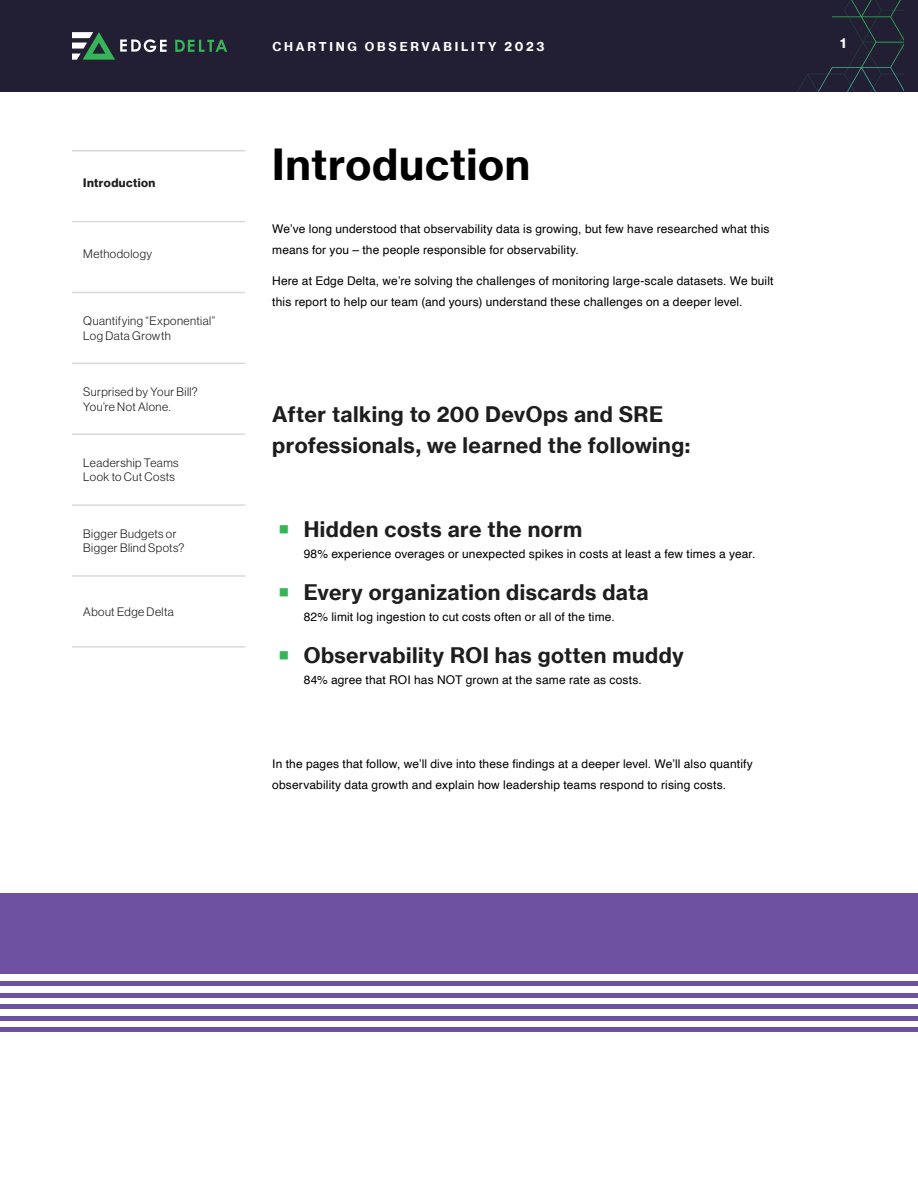
<style>
.page{position:relative;width:918px;height:1188px;background:#fff}
.page>*{position:absolute;margin:0;border:0;box-sizing:border-box;transform-origin:0 0}
.t1{font:42px "N Haas Grotesk TX Pro 75 Bd";letter-spacing:.015em;color:#000}
.t2{font:21px/31.5px "N Haas Grotesk TX Pro 75 Bd";letter-spacing:.02em;color:#1e1e1e}
.t3{font:13.5px "N Haas Grotesk TX Pro 75 Bd";color:#fff}
.t4{font:12px/21px "Helvetica";letter-spacing:.01em;color:#000}
.t5{font:12px/14.4px "N Haas Grotesk DS Pro 45 Lt";letter-spacing:.04em;color:#1e1e1e}
.t6{font:12px "N Haas Grotesk TX Pro 75 Bd";letter-spacing:.23em;color:#fff}
.t7{font:12px "N Haas Grotesk DS Pro 75 Bd";letter-spacing:.04em;color:#1e1e1e}
</style>
<div class="page">
<div style="left:0;top:0;width:918px;height:92px;background:#221f34"></div>
<svg style="left:797px;top:0;width:107px;height:92px"></svg>
<hr style="left:72px;top:646px;width:173px;height:2px;background:#b4b4b4">
<hr style="left:72px;top:221px;width:173px;height:1px;background:#b4b4b4">
<hr style="left:72px;top:150px;width:173px;height:2px;background:#b4b4b4">
<hr style="left:72px;top:292px;width:173px;height:1px;background:#b4b4b4">
<hr style="left:72px;top:363px;width:173px;height:1px;background:#b4b4b4">
<hr style="left:72px;top:433px;width:173px;height:2px;background:#b4b4b4">
<hr style="left:72px;top:504px;width:173px;height:2px;background:#b4b4b4">
<hr style="left:72px;top:575px;width:173px;height:2px;background:#b4b4b4">
<svg style="left:175px;top:40px;width:52px;height:12px"></svg>
<svg style="left:72px;top:32px;width:95px;height:28px"></svg>
<div style="left:0;top:893px;width:918px;height:81px;background:#6f51a1"></div>
<div style="left:0;top:981px;width:918px;height:5px;background:#6f51a1"></div>
<hr style="left:0;top:993px;width:918px;height:4px;background:#6f51a1">
<div style="left:0;top:1004px;width:918px;height:5px;background:#6f51a1"></div>
<div style="left:0;top:1016px;width:918px;height:5px;background:#6f51a1"></div>
<hr style="left:0;top:1028px;width:918px;height:4px;background:#6f51a1">
<p class="t7" style="left:83px;top:176px;width:74px">Introduction</p>
<p class="t5" style="left:83px;top:247px;width:70px">Methodology</p>
<p class="t5" style="left:83px;top:314px;width:133px">Quantifying “Exponential”<br>Log Data Growth</p>
<p class="t5" style="left:83px;top:385px;width:116px">Surprised by Your Bill?<br>You’re Not Alone.</p>
<p class="t5" style="left:83px;top:456px;width:97px">Leadership Teams<br>Look to Cut Costs</p>
<p class="t5" style="left:83px;top:527px;width:103px">Bigger Budgets or<br>Bigger Blind Spots?</p>
<p class="t5" style="left:83px;top:605px;width:92px">About Edge Delta</p>
<p class="t6" style="left:272px;top:39px;width:274px">CHARTING OBSERVABILITY 2023</p>
<p class="t3" style="left:840px;top:35px;width:7px">1</p>
<h1 class="t1" style="left:272px;top:138px;width:260px">Introduction</h1>
<p class="t4" style="left:272px;top:218px;width:499px">We’ve long understood that observability data is growing, but few have researched what this means for you – the people responsible for observability.</p>
<p class="t4" style="left:272px;top:271px;width:503px">Here at Edge Delta, we’re solving the challenges of monitoring large-scale datasets. We built this report to help our team (and yours) understand these challenges on a deeper level.</p>
<h2 class="t2" style="left:272px;top:398px;width:419px">After talking to 200 DevOps and SRE professionals, we learned the following:</h2>
<h2 class="t2" style="left:304px;top:514px;width:280px">Hidden costs are the norm</h2>
<p class="t4" style="left:304px;top:544px;width:453px">98% experience overages or unexpected spikes in costs at least a few times a year.</p>
<h2 class="t2" style="left:304px;top:577px;width:347px">Every organization discards data</h2>
<p class="t4" style="left:304px;top:607px;width:313px">82% limit log ingestion to cut costs often or all of the time.</p>
<h2 class="t2" style="left:304px;top:640px;width:382px">Observability ROI has gotten muddy</h2>
<p class="t4" style="left:304px;top:670px;width:340px">84% agree that ROI has NOT grown at the same rate as costs.</p>
<p class="t4" style="left:272px;top:754px;width:482px">In the pages that follow, we’ll dive into these findings at a deeper level. We’ll also quantify observability data growth and explain how leadership teams respond to rising costs.</p>
</div>
